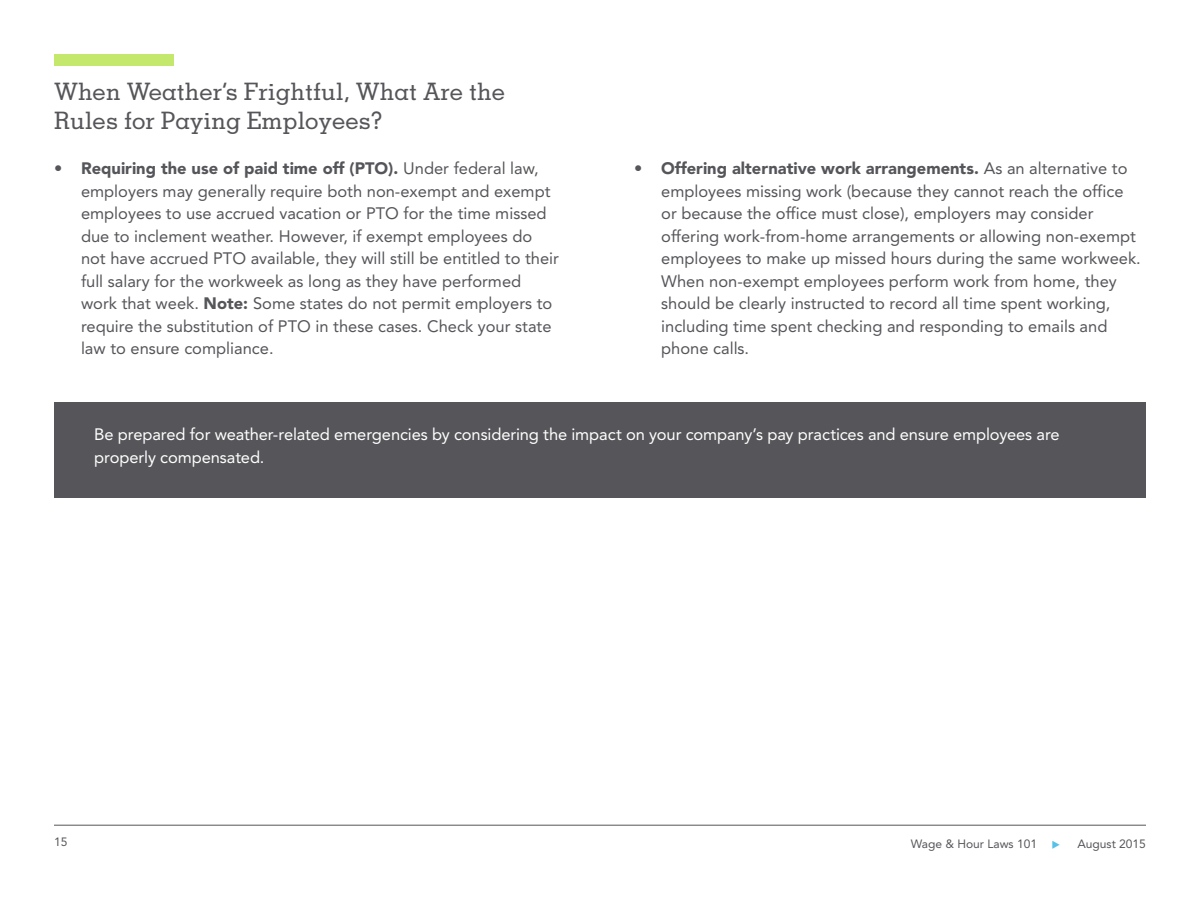
<style>
.page{position:relative;width:1200px;height:900px;background:#fff}
.page>*{position:absolute;margin:0;border:0;box-sizing:border-box;transform-origin:0 0}
.t1{font:500 24px/28.8px "Memphis LT Std";color:#56565a}
.t2{font:16.5px/22.5px "Avenir";color:#55565a}
.t3{font:16.5px/22.5px "Avenir";letter-spacing:-.005em;color:#fff}
.t4{font:12px "Avenir";color:#56565a}
.s1{font-family:"Avenir LT Std";font-weight:900}
</style>
<div class="page">
<hr style="left:54px;top:825px;width:1092px;height:1px;background:#56565a">
<div style="left:54px;top:54px;width:119px;height:11px;background:#c4e86b"></div>
<div style="left:54px;top:402px;width:1092px;height:96px;background:#56565a"></div>
<p class="t1" style="left:54px;top:77px;width:453px">When Weather’s Frightful, What Are the<br>Rules for Paying Employees?</p>
<p class="t2" style="left:81px;top:158px;width:480px;text-indent:-27px"><span class="s1">• Requiring the use of paid time off (PTO).</span> Under federal law, employers may generally require both non-exempt and exempt employees to use accrued vacation or PTO for the time missed due to inclement weather. However, if exempt employees do not have accrued PTO available, they will still be entitled to their full salary for the workweek as long as they have performed work that week. <span class="s1">Note:</span> Some states do not permit employers to require the substitution of PTO in these cases. Check your state law to ensure compliance.</p>
<p class="t2" style="left:661px;top:158px;width:481px;text-indent:-27px"><span class="s1">• Offering alternative work arrangements.</span> As an alternative to employees missing work (because they cannot reach the office or because the office must close), employers may consider offering work-from-home arrangements or allowing non-exempt employees to make up missed hours during the same workweek.<br>When non-exempt employees perform work from home, they should be clearly instructed to record all time spent working, including time spent checking and responding to emails and phone calls.</p>
<p class="t3" style="left:94px;top:423px;width:967px">Be prepared for weather-related emergencies by considering the impact on your company’s pay practices and ensure employees are properly compensated.</p>
<p class="t4" style="left:54px;top:835px;width:15px">15</p>
<p class="t4" style="left:911px;top:836px;width:128px">Wage &amp; Hour Laws 101</p>
<p class="t4" style="left:1078px;top:836px;width:70px">August 2015</p>
</div>
